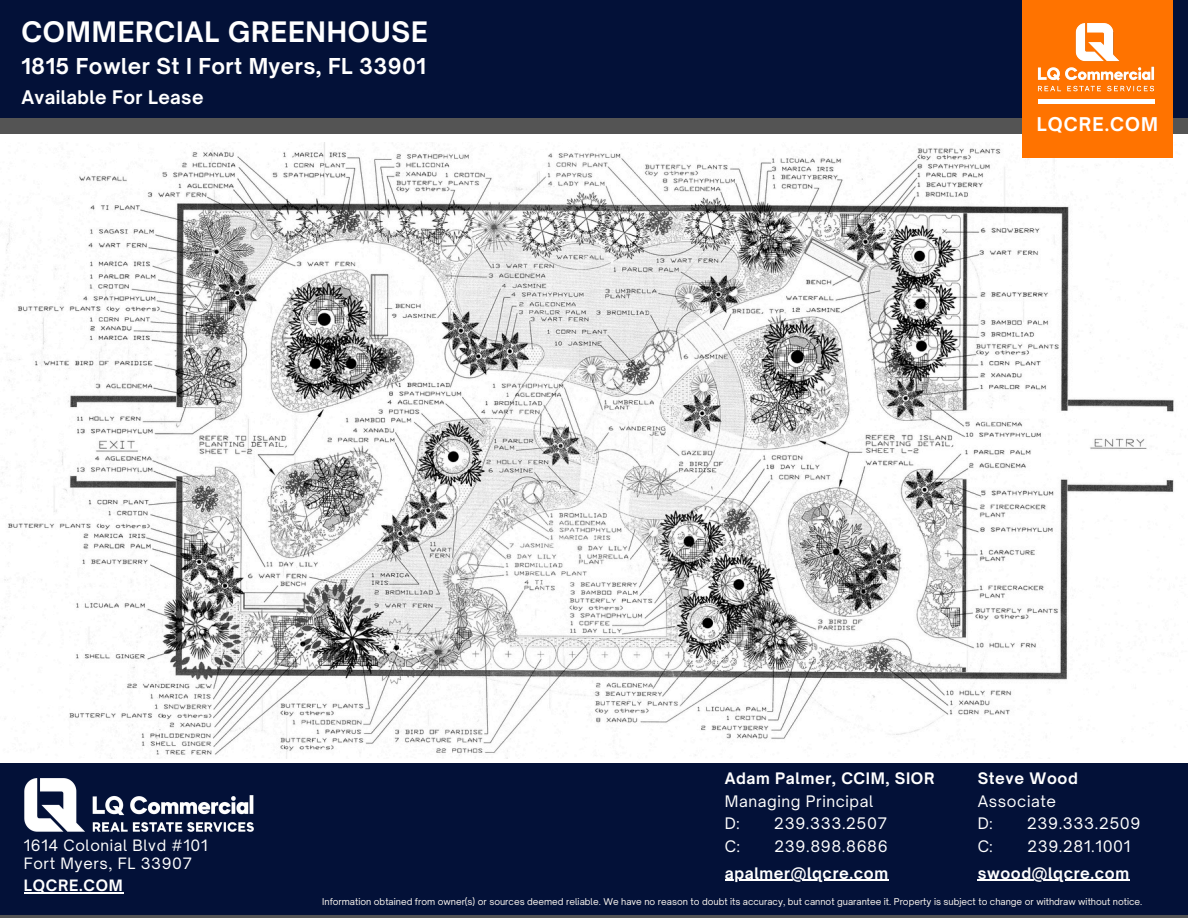
<style>
.page{position:relative;width:1188px;height:918px;background:#fff}
.page>*{position:absolute;margin:0;border:0;box-sizing:border-box;transform-origin:0 0}
.t1{font:700 27px "Open Sauce One";letter-spacing:.03em;color:#fff}
.t2{font:700 21px "Open Sauce One";letter-spacing:.02em;color:#fff}
.t3{font:700 18.15px "Open Sauce One";letter-spacing:.06em;color:#fff}
.t4{font:700 18px "Open Sauce One";letter-spacing:.02em;color:#fff}
.t5{font:15.15px/22.5px "Open Sauce One";letter-spacing:.04em;color:#fff}
.t6{font:700 15.15px/22.5px "Open Sauce One";letter-spacing:.04em;color:#fff}
.t7{font:15px "Open Sauce One";letter-spacing:.04em;color:#fff}
.t8{font:700 15px "Open Sauce One";letter-spacing:.05em;color:#fff}
.t9{font:9px "Open Sauce One";color:#fdf8f1}
.s1{font-weight:400}
.s2{font-weight:700}
</style>
<div class="page">
<div style="left:0;top:0;width:1188px;height:120px;background:#031138"></div>
<div style="left:0;top:118px;width:1188px;height:16px;background:#545454"></div>
<div style="left:0;top:913px;width:1188px;height:5px;background:#545454"></div>
<div style="left:0;top:763px;width:1188px;height:152px;background:#031138"></div>
<img style="left:2px;top:142px;width:1172px;height:617px">
<hr style="left:24px;top:892px;width:100px;height:1px;background:#fff">
<img style="left:24px;top:778px;width:230px;height:54px">
<div style="left:1022px;top:0;width:151px;height:157px;background:#ff7300"></div>
<img style="left:1038px;top:23px;width:117px;height:69px">
<div style="left:1039px;top:99px;width:116px;height:5px;background:#fff"></div>
<hr style="left:725px;top:880px;width:66px;height:1px;background:#fff">
<hr style="left:791px;top:880px;width:98px;height:1px;background:#fff">
<hr style="left:978px;top:880px;width:54px;height:1px;background:#fff">
<hr style="left:1032px;top:880px;width:98px;height:1px;background:#fff">
<p class="t1" style="left:21px;top:15px;width:408px">COMMERCIAL GREENHOUSE</p>
<p class="t2" style="left:21px;top:53px;width:406px">1815 Fowler St I Fort Myers, FL 33901</p>
<h6 class="t4" style="left:21px;top:86px;width:184px">Available For Lease</h6>
<h4 class="t7" style="left:24px;top:836px;width:185px">1614 Colonial Blvd #101</h4>
<p class="t7" style="left:24px;top:854px;width:170px">Fort Myers, FL 33907</p>
<h3 class="t8" style="left:24px;top:876px;width:101px">LQCRE.COM</h3>
<h6 class="t3" style="left:1037px;top:113px;width:123px">LQCRE.COM</h6>
<h6 class="t6" style="left:725px;top:767px;width:211px">Adam Palmer, CCIM, SIOR<br><span class="s1">Managing Principal<br>D:</span></h6>
<h6 class="t5" style="left:774px;top:812px;width:114px">239.333.2507</h6>
<h6 class="t5" style="left:725px;top:834px;width:17px">C:</h6>
<h6 class="t5" style="left:775px;top:834px;width:115px">239.898.8686</h6>
<p class="t6" style="left:725px;top:861px;width:165px">apalmer@lqcre.com</p>
<p class="t5" style="left:978px;top:767px;width:102px"><span class="s2">Steve Wood<br></span>Associate<br>D:</p>
<p class="t5" style="left:1027px;top:812px;width:115px">239.333.2509</p>
<p class="t5" style="left:978px;top:834px;width:17px">C:</p>
<p class="t5" style="left:1027px;top:834px;width:105px">239.281.1001</p>
<h3 class="t6" style="left:978px;top:861px;width:153px">swood@lqcre.com</h3>
<p class="t9" style="left:322px;top:896px;width:822px">Information obtained from owner(s) or sources deemed reliable. We have no reason to doubt its accuracy, but cannot guarantee it. Property is subject to change or withdraw without notice.</p>
</div>
